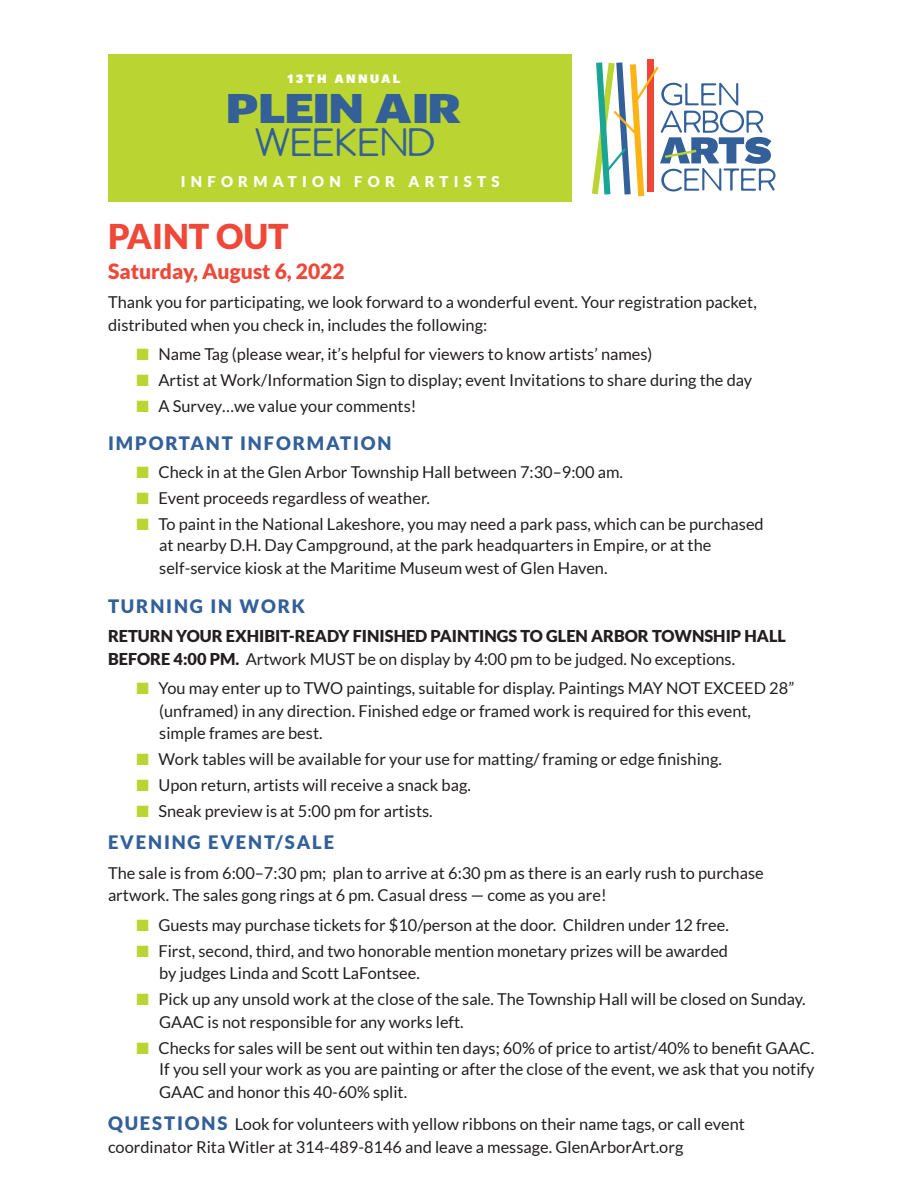
<style>
.page{position:relative;width:918px;height:1188px;background:#fff}
.page>*{position:absolute;margin:0;border:0;box-sizing:border-box;transform-origin:0 0}
.location{font:43.8px "Febrero";color:#336099}
.location-2{font:38.7px "Mob";color:#336099}
.t1{font:900 34.2px "Lato";color:#ef4838}
.t2{font:900 21px "Lato";color:#ef4838}
.BODY{font:900 18.6px "Lato";letter-spacing:.1em;color:#336099}
.bullet_list_2{font:16.35px/22.8px "Lato";color:#231f20}
.BODY-2{font:16.35px/22.8px "Lato";color:#231f20}
.t3{font:900 16.35px/22.8px "Lato";color:#231f20}
.bullet_list{font:900 15px "Lato";letter-spacing:.35em;color:#fff}
.t4{font:900 12.75px "Work Sans";letter-spacing:.2em;color:#fff}
.s1{color:#bad432}
.s2{font-weight:400}
.s3{font-weight:900;font-size:18.6px;color:#336099}
</style>
<div class="page">
<div style="left:108px;top:54px;width:464px;height:148px;background:#bad432"></div>
<div style="left:647px;top:60px;width:6px;height:132px;background:#ef4737"></div>
<svg style="left:592px;top:62px;width:184px;height:134px"></svg>
<p class="t4" style="left:287px;top:72px;width:115px">13TH ANNUAL</p>
<p class="location-2" style="left:227px;top:86px;width:237px">PLEIN AIR</p>
<p class="location" style="left:254px;top:120px;width:183px">WEEKEND</p>
<p class="bullet_list" style="left:181px;top:173px;width:320px">INFORMATION FOR ARTISTS</p>
<p class="t1" style="left:108px;top:217px;width:182px">PAINT OUT</p>
<p class="t2" style="left:108px;top:259px;width:238px">Saturday, August 6, 2022</p>
<p class="BODY-2" style="left:108px;top:290px;width:650px">Thank you for participating, we look forward to a wonderful event. Your registration packet, distributed when you check in, includes the following:</p>
<p class="bullet_list_2" style="left:136px;top:342px;width:518px"><span class="s1">■</span> Name Tag (please wear, it’s helpful for viewers to know artists’ names)</p>
<p class="bullet_list_2" style="left:136px;top:368px;width:617px"><span class="s1">■</span> Artist at Work/Information Sign to display; event Invitations to share during the day</p>
<p class="bullet_list_2" style="left:136px;top:394px;width:281px"><span class="s1">■</span> A Survey…we value your comments!</p>
<p class="BODY" style="left:108px;top:433px;width:285px">IMPORTANT INFORMATION</p>
<p class="bullet_list_2" style="left:136px;top:461px;width:488px"><span class="s1">■</span> Check in at the Glen Arbor Township Hall between 7:30–9:00 am.</p>
<p class="bullet_list_2" style="left:136px;top:486px;width:295px"><span class="s1">■</span> Event proceeds regardless of weather.</p>
<p class="bullet_list_2" style="left:159px;top:513px;width:606px;line-height:22px;text-indent:-23px"><span class="s1">■</span> To paint in the National Lakeshore, you may need a park pass, which can be purchased at nearby D.H. Day Campground, at the park headquarters in Empire, or at the self-service kiosk at the Maritime Museum west of Glen Haven.</p>
<p class="BODY" style="left:108px;top:595px;width:199px">TURNING IN WORK</p>
<p class="t3" style="left:108px;top:624px;width:680px">RETURN YOUR EXHIBIT-READY FINISHED PAINTINGS TO GLEN ARBOR TOWNSHIP HALL<br>BEFORE 4:00 PM. <span class="s2">Artwork MUST be on display by 4:00 pm to be judged. No exceptions.</span></p>
<p class="bullet_list_2" style="left:159px;top:676px;width:637px;text-indent:-23px"><span class="s1">■</span> You may enter up to TWO paintings, suitable for display. Paintings MAY NOT EXCEED 28” (unframed) in any direction. Finished edge or framed work is required for this event, simple frames are best.</p>
<p class="bullet_list_2" style="left:136px;top:748px;width:587px"><span class="s1">■</span> Work tables will be available for your use for matting/ framing or edge finishing.</p>
<p class="bullet_list_2" style="left:136px;top:774px;width:336px"><span class="s1">■</span> Upon return, artists will receive a snack bag.</p>
<p class="bullet_list_2" style="left:136px;top:800px;width:298px"><span class="s1">■</span> Sneak preview is at 5:00 pm for artists.</p>
<p class="BODY" style="left:108px;top:832px;width:228px">EVENING EVENT/SALE</p>
<p class="bullet_list_2" style="left:108px;top:861px;width:657px">The sale is from 6:00–7:30 pm; plan to arrive at 6:30 pm as there is an early rush to purchase artwork. The sales gong rings at 6 pm. Casual dress — come as you are!</p>
<p class="bullet_list_2" style="left:136px;top:913px;width:594px"><span class="s1">■</span> Guests may purchase tickets for $10/person at the door. Children under 12 free.</p>
<p class="bullet_list_2" style="left:159px;top:939px;width:570px;text-indent:-23px"><span class="s1">■</span> First, second, third, and two honorable mention monetary prizes will be awarded by judges Linda and Scott LaFontsee.</p>
<p class="bullet_list_2" style="left:159px;top:988px;width:648px;text-indent:-23px"><span class="s1">■</span> Pick up any unsold work at the close of the sale. The Township Hall will be closed on Sunday.<br>GAAC is not responsible for any works left.</p>
<p class="bullet_list_2" style="left:159px;top:1037px;width:657px;line-height:22px;text-align:justify;text-indent:-23px"><span class="s1">■</span> Checks for sales will be sent out within ten days; 60% of price to artist/40% to benefit GAAC.<br>If you sell your work as you are painting or after the close of the event, we ask that you notify GAAC and honor this 40-60% split.</p>
<p class="BODY-2" style="left:108px;top:1113px;width:638px"><span class="s3">QUESTIONS</span> Look for volunteers with yellow ribbons on their name tags, or call event coordinator Rita Witler at 314-489-8146 and leave a message. GlenArborArt.org</p>
</div>
